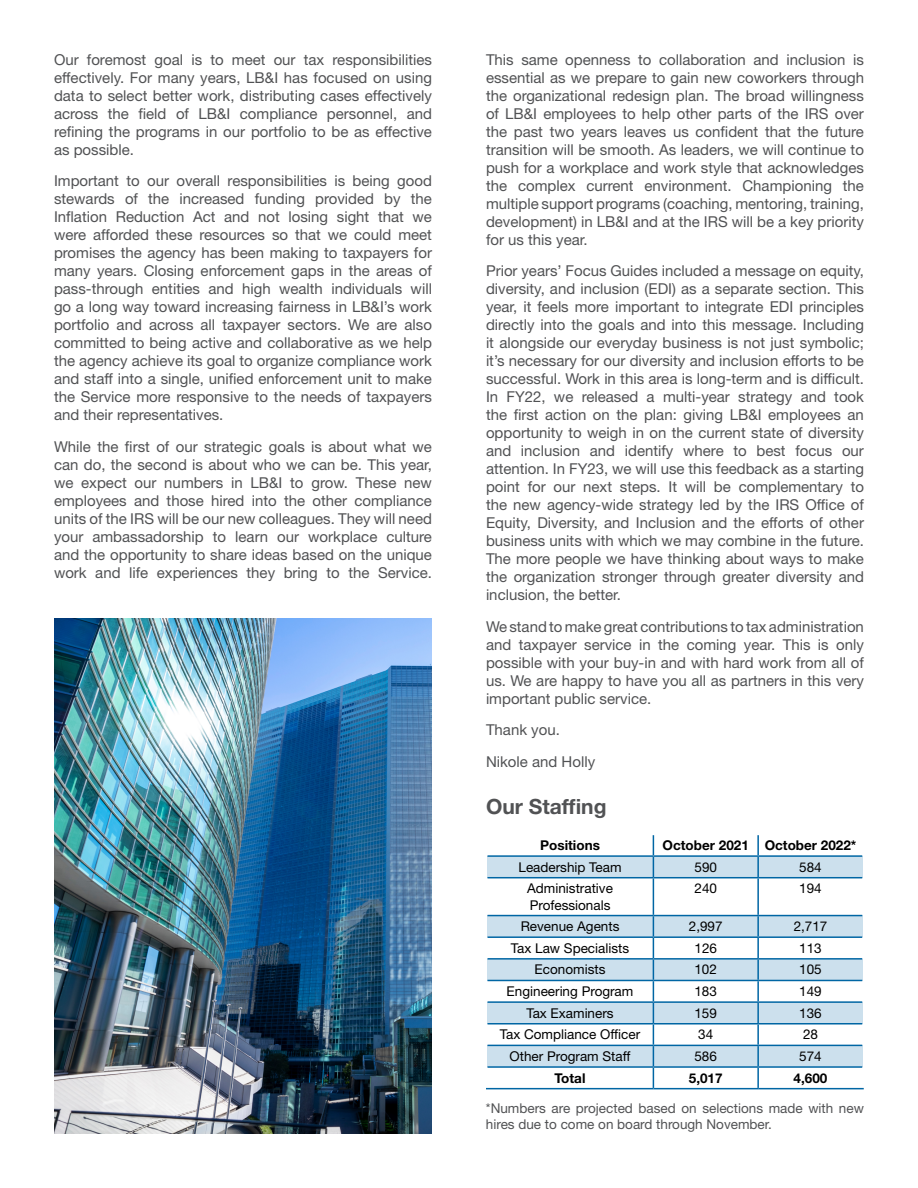
<style>
.page{position:relative;width:918px;height:1188px;background:#fff}
.page>*{position:absolute;margin:0;border:0;box-sizing:border-box;transform-origin:0 0}
.t1{font:700 21px "Helvetica Neue LT Std";color:#515254}
.t2{font:15px/18px "Helvetica Neue LT Std";color:#515254;text-align:justify}
.t3{font:13.5px/16.2px "Helvetica Neue LT Std";color:#000}
.t4{font:13.5px/16.2px "Helvetica Neue LT Std";color:#515254}
.t5{font:700 13.5px "Helvetica Neue LT Std";color:#000}
</style>
<div class="page">
<div style="left:487px;top:856px;width:166px;height:22px;background:#cce0ed"></div>
<div style="left:653px;top:856px;width:105px;height:22px;background:#cce0ed"></div>
<div style="left:758px;top:856px;width:105px;height:22px;background:#cce0ed"></div>
<div style="left:487px;top:916px;width:166px;height:21px;background:#cce0ed"></div>
<div style="left:653px;top:916px;width:105px;height:21px;background:#cce0ed"></div>
<div style="left:758px;top:916px;width:105px;height:21px;background:#cce0ed"></div>
<div style="left:487px;top:959px;width:166px;height:21px;background:#cce0ed"></div>
<div style="left:653px;top:959px;width:105px;height:21px;background:#cce0ed"></div>
<div style="left:758px;top:959px;width:105px;height:21px;background:#cce0ed"></div>
<div style="left:487px;top:1002px;width:166px;height:22px;background:#cce0ed"></div>
<div style="left:653px;top:1002px;width:105px;height:22px;background:#cce0ed"></div>
<div style="left:758px;top:1002px;width:105px;height:22px;background:#cce0ed"></div>
<div style="left:487px;top:1045px;width:166px;height:22px;background:#cce0ed"></div>
<div style="left:653px;top:1045px;width:105px;height:22px;background:#cce0ed"></div>
<div style="left:758px;top:1045px;width:105px;height:22px;background:#cce0ed"></div>
<hr style="left:757px;top:835px;width:2px;height:20px;background:#0066a4">
<hr style="left:488px;top:855px;width:165px;height:2px;background:#0066a4">
<hr style="left:653px;top:855px;width:105px;height:2px;background:#0066a4">
<svg style="left:653px;top:835px;width:1px;height:42px"></svg>
<hr style="left:758px;top:855px;width:104px;height:2px;background:#0066a4">
<hr style="left:757px;top:857px;width:2px;height:20px;background:#0066a4">
<hr style="left:488px;top:877px;width:165px;height:1px;background:#0066a4">
<hr style="left:653px;top:877px;width:105px;height:1px;background:#0066a4">
<hr style="left:653px;top:878px;width:1px;height:37px;background:#0066a4">
<hr style="left:758px;top:877px;width:104px;height:1px;background:#0066a4">
<hr style="left:757px;top:878px;width:2px;height:37px;background:#0066a4">
<hr style="left:488px;top:915px;width:165px;height:1px;background:#0066a4">
<hr style="left:653px;top:915px;width:105px;height:1px;background:#0066a4">
<hr style="left:758px;top:915px;width:104px;height:1px;background:#0066a4">
<hr style="left:757px;top:916px;width:2px;height:20px;background:#0066a4">
<hr style="left:488px;top:936px;width:165px;height:2px;background:#0066a4">
<hr style="left:653px;top:936px;width:105px;height:2px;background:#0066a4">
<hr style="left:758px;top:936px;width:104px;height:2px;background:#0066a4">
<hr style="left:757px;top:938px;width:2px;height:20px;background:#0066a4">
<hr style="left:488px;top:958px;width:165px;height:2px;background:#0066a4">
<hr style="left:653px;top:958px;width:105px;height:2px;background:#0066a4">
<hr style="left:758px;top:958px;width:104px;height:2px;background:#0066a4">
<hr style="left:757px;top:960px;width:2px;height:20px;background:#0066a4">
<hr style="left:488px;top:980px;width:165px;height:1px;background:#0066a4">
<hr style="left:653px;top:980px;width:105px;height:1px;background:#0066a4">
<hr style="left:758px;top:980px;width:104px;height:1px;background:#0066a4">
<hr style="left:757px;top:981px;width:2px;height:20px;background:#0066a4">
<hr style="left:488px;top:1001px;width:165px;height:2px;background:#0066a4">
<hr style="left:653px;top:1001px;width:105px;height:2px;background:#0066a4">
<hr style="left:758px;top:1001px;width:104px;height:2px;background:#0066a4">
<hr style="left:757px;top:1003px;width:2px;height:20px;background:#0066a4">
<hr style="left:488px;top:1023px;width:165px;height:2px;background:#0066a4">
<hr style="left:653px;top:1023px;width:105px;height:2px;background:#0066a4">
<hr style="left:758px;top:1023px;width:104px;height:2px;background:#0066a4">
<hr style="left:757px;top:1025px;width:2px;height:20px;background:#0066a4">
<hr style="left:488px;top:1045px;width:165px;height:1px;background:#0066a4">
<hr style="left:653px;top:1045px;width:105px;height:1px;background:#0066a4">
<hr style="left:758px;top:1045px;width:104px;height:1px;background:#0066a4">
<hr style="left:757px;top:1046px;width:2px;height:20px;background:#0066a4">
<hr style="left:488px;top:1066px;width:165px;height:2px;background:#0066a4">
<hr style="left:653px;top:1066px;width:105px;height:2px;background:#0066a4">
<svg style="left:653px;top:916px;width:1px;height:172px"></svg>
<hr style="left:758px;top:1066px;width:104px;height:2px;background:#0066a4">
<hr style="left:757px;top:1068px;width:2px;height:20px;background:#0066a4">
<hr style="left:486px;top:1088px;width:167px;height:1px;background:#0066a4">
<hr style="left:653px;top:1088px;width:105px;height:1px;background:#0066a4">
<hr style="left:758px;top:1088px;width:106px;height:1px;background:#0066a4">
<img style="left:54px;top:618px;width:378px;height:516px">
<p class="t2" style="left:54px;top:50px;width:380px">Our foremost goal is to meet our tax responsibilities effectively. For many years, LB&amp;I has focused on using data to select better work, distributing cases effectively across the feld of LB&amp;I compliance personnel, and refning the programs in our portfolio to be as effective as possible.</p>
<p class="t2" style="left:54px;top:172px;width:380px">Important to our overall responsibilities is being good stewards of the increased funding provided by the Infation Reduction Act and not losing sight that we were afforded these resources so that we could meet promises the agency has been making to taxpayers for many years. Closing enforcement gaps in the areas of pass-through entities and high wealth individuals will go a long way toward increasing fairness in LB&amp;I’s work portfolio and across all taxpayer sectors. We are also committed to being active and collaborative as we help the agency achieve its goal to organize compliance work and staff into a single, unifed enforcement unit to make the Service more responsive to the needs of taxpayers and their representatives.</p>
<p class="t2" style="left:54px;top:437px;width:380px">While the frst of our strategic goals is about what we can do, the second is about who we can be. This year, we expect our numbers in LB&amp;I to grow. These new employees and those hired into the other compliance units of the IRS will be our new colleagues. They will need your ambassadorship to learn our workplace culture and the opportunity to share ideas based on the unique work and life experiences they bring to the Service.</p>
<p class="t2" style="left:486px;top:50px;width:380px">This same openness to collaboration and inclusion is essential as we prepare to gain new coworkers through the organizational redesign plan. The broad willingness of LB&amp;I employees to help other parts of the IRS over the past two years leaves us confdent that the future transition will be smooth. As leaders, we will continue to push for a workplace and work style that acknowledges the complex current environment. Championing the multiple support programs (coaching, mentoring, training, development) in LB&amp;I and at the IRS will be a key priority for us this year.</p>
<p class="t2" style="left:486px;top:262px;width:380px">Prior years’ Focus Guides included a message on equity, diversity, and inclusion (EDI) as a separate section. This year, it feels more important to integrate EDI principles directly into the goals and into this message. Including it alongside our everyday business is not just symbolic; it’s necessary for our diversity and inclusion efforts to be successful. Work in this area is long-term and is diffcult.<br>In FY22, we released a multi-year strategy and took the frst action on the plan: giving LB&amp;I employees an opportunity to weigh in on the current state of diversity and inclusion and identify where to best focus our attention. In FY23, we will use this feedback as a starting point for our next steps. It will be complementary to the new agency-wide strategy led by the IRS Offce of Equity, Diversity, and Inclusion and the efforts of other business units with which we may combine in the future.<br>The more people we have thinking about ways to make the organization stronger through greater diversity and inclusion, the better.</p>
<p class="t2" style="left:486px;top:617px;width:380px">We stand to make great contributions to tax administration and taxpayer service in the coming year. This is only possible with your buy-in and with hard work from all of us. We are happy to have you all as partners in this very important public service.</p>
<p class="t2" style="left:486px;top:721px;width:75px">Thank you.</p>
<p class="t2" style="left:486px;top:752px;width:111px">Nikole and Holly</p>
<h2 class="t1" style="left:486px;top:794px;width:122px">Our Staffng</h2>
<p class="t5" style="left:540px;top:837px;width:61px">Positions</p>
<p class="t5" style="left:663px;top:837px;width:88px">October 2021</p>
<p class="t5" style="left:765px;top:837px;width:93px">October 2022*</p>
<p class="t3" style="left:519px;top:859px;width:105px">Leadership Team</p>
<p class="t3" style="left:695px;top:859px;width:24px">590</p>
<p class="t3" style="left:799px;top:859px;width:24px">584</p>
<p class="t3" style="left:527px;top:880px;width:87px">Administrative<br>Professionals</p>
<p class="t3" style="left:695px;top:880px;width:24px">240</p>
<p class="t3" style="left:799px;top:880px;width:24px">194</p>
<p class="t3" style="left:521px;top:918px;width:100px">Revenue Agents</p>
<p class="t3" style="left:689px;top:918px;width:35px">2,997</p>
<p class="t3" style="left:794px;top:918px;width:35px">2,717</p>
<p class="t3" style="left:511px;top:940px;width:120px">Tax Law Specialists</p>
<p class="t3" style="left:695px;top:940px;width:24px">126</p>
<p class="t3" style="left:799px;top:940px;width:24px">113</p>
<p class="t3" style="left:535px;top:961px;width:72px">Economists</p>
<p class="t3" style="left:694px;top:961px;width:24px">102</p>
<p class="t3" style="left:799px;top:961px;width:24px">105</p>
<p class="t3" style="left:507px;top:983px;width:128px">Engineering Program</p>
<p class="t3" style="left:694px;top:983px;width:24px">183</p>
<p class="t3" style="left:799px;top:983px;width:24px">149</p>
<p class="t3" style="left:526px;top:1005px;width:89px">Tax Examiners</p>
<p class="t3" style="left:694px;top:1005px;width:24px">159</p>
<p class="t3" style="left:799px;top:1005px;width:24px">136</p>
<p class="t3" style="left:500px;top:1026px;width:142px">Tax Compliance Offcer</p>
<p class="t3" style="left:698px;top:1026px;width:17px">34</p>
<p class="t3" style="left:803px;top:1026px;width:17px">28</p>
<p class="t3" style="left:510px;top:1048px;width:123px">Other Program Staff</p>
<p class="t3" style="left:694px;top:1048px;width:24px">586</p>
<p class="t3" style="left:799px;top:1048px;width:24px">574</p>
<p class="t5" style="left:555px;top:1070px;width:32px">Total</p>
<p class="t5" style="left:689px;top:1070px;width:35px">5,017</p>
<p class="t5" style="left:794px;top:1070px;width:35px">4,600</p>
<p class="t4" style="left:486px;top:1100px;width:379px">*Numbers are projected based on selections made with new hires due to come on board through November.</p>
</div>
